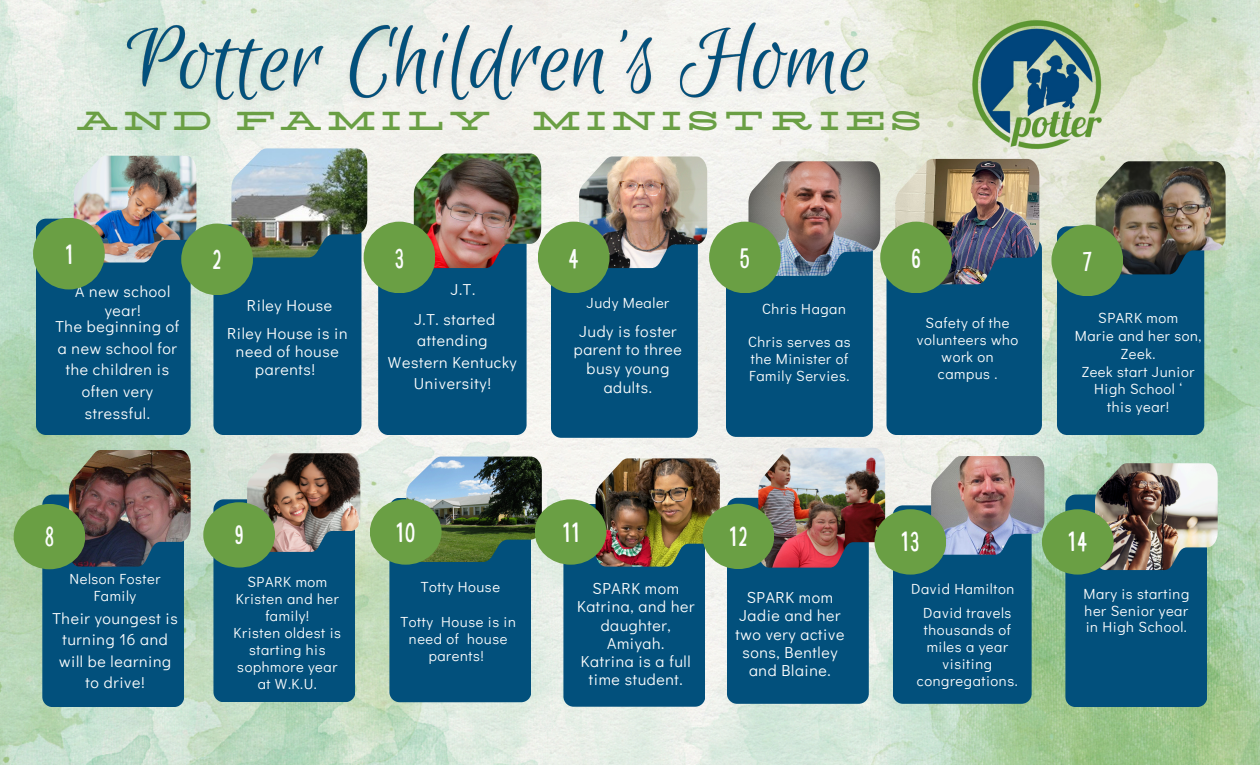
<style>
.page{position:relative;width:1260px;height:765px;background:#fff}
.page>*{position:absolute;margin:0;border:0;box-sizing:border-box;transform-origin:0 0}
.t1{font:37.25px "Silverfake";letter-spacing:.145em;color:#6a9f44}
.t2{font:condensed 27.62px "Bobby Jones";letter-spacing:.08em;color:#fff}
.t3{font:condensed 27.62px "Bobby Jones";color:#fcfdfd}
.t4{font:15.88px/21.5px "Didact Gothic";letter-spacing:.04em;color:#fcfdfd;text-align:center}
.t5{font:14.62px/16.9px "Didact Gothic";letter-spacing:.04em;color:#fcfdfd;text-align:center}
.t6{font:14.62px "Didact Gothic";letter-spacing:.04em;color:#fff}
</style>
<div class="page">
<img style="left:0;top:0;width:1260px;height:765px">
<div style="left:36px;top:219px;width:155px;height:216px;background:#02507c"></div>
<div style="left:213px;top:225px;width:148px;height:210px;background:#02507c"></div>
<div style="left:1057px;top:226px;width:147px;height:209px;background:#02507c"></div>
<div style="left:42px;top:495px;width:142px;height:212px;background:#02507c"></div>
<div style="left:726px;top:276px;width:147px;height:161px;background:#02507c"></div>
<div style="left:887px;top:238px;width:155px;height:197px;background:#02507c"></div>
<div style="left:378px;top:225px;width:149px;height:210px;background:#02507c"></div>
<img style="left:414px;top:153px;width:127px;height:115px">
<div style="left:551px;top:268px;width:147px;height:170px;background:#02507c"></div>
<div style="left:1065px;top:495px;width:142px;height:212px;background:#02507c"></div>
<div style="left:893px;top:505px;width:139px;height:199px;background:#02507c"></div>
<div style="left:727px;top:498px;width:142px;height:206px;background:#02507c"></div>
<div style="left:563px;top:504px;width:142px;height:203px;background:#02507c"></div>
<img style="left:69px;top:450px;width:122px;height:117px">
<div style="left:389px;top:498px;width:142px;height:204px;background:#02507c"></div>
<div style="left:213px;top:499px;width:142px;height:203px;background:#02507c"></div>
<img style="left:579px;top:156px;width:128px;height:112px">
<img style="left:1096px;top:161px;width:130px;height:113px">
<img style="left:895px;top:159px;width:144px;height:125px">
<img style="left:247px;top:453px;width:113px;height:99px">
<img style="left:758px;top:448px;width:127px;height:120px">
<img style="left:748px;top:161px;width:132px;height:115px">
<img style="left:406px;top:457px;width:136px;height:105px">
<img style="left:1095px;top:463px;width:123px;height:107px">
<img style="left:596px;top:458px;width:124px;height:109px">
<img style="left:74px;top:156px;width:122px;height:107px">
<img style="left:231px;top:148px;width:136px;height:109px">
<img style="left:952px;top:11px;width:171px;height:150px">
<div style="left:364px;top:222px;width:71px;height:71px;background:#6a9f44;border-radius:50%"></div>
<div style="left:538px;top:222px;width:71px;height:71px;background:#6a9f44;border-radius:50%"></div>
<div style="left:709px;top:222px;width:72px;height:71px;background:#6a9f44;border-radius:50%"></div>
<div style="left:880px;top:222px;width:72px;height:71px;background:#6a9f44;border-radius:50%"></div>
<div style="left:1051px;top:225px;width:72px;height:71px;background:#6a9f44;border-radius:50%"></div>
<div style="left:14px;top:504px;width:71px;height:65px;background:#6a9f44;border-radius:50%"></div>
<div style="left:203px;top:502px;width:72px;height:66px;background:#6a9f44;border-radius:50%"></div>
<div style="left:370px;top:499px;width:72px;height:66px;background:#6a9f44;border-radius:50%"></div>
<img style="left:931px;top:456px;width:113px;height:99px">
<div style="left:535px;top:499px;width:71px;height:66px;background:#6a9f44;border-radius:50%"></div>
<div style="left:703px;top:504px;width:71px;height:65px;background:#6a9f44;border-radius:50%"></div>
<div style="left:875px;top:509px;width:71px;height:66px;background:#6a9f44;border-radius:50%"></div>
<div style="left:1042px;top:509px;width:72px;height:66px;background:#6a9f44;border-radius:50%"></div>
<div style="left:33px;top:218px;width:72px;height:71px;background:#6a9f44;border-radius:50%"></div>
<div style="left:181px;top:224px;width:72px;height:71px;background:#6a9f44;border-radius:50%"></div>
<img style="left:115px;top:6px;width:765px;height:118px">
<p class="t1" style="left:77px;top:102px;width:846px">and Family Ministries</p>
<p class="t3" style="left:66px;top:236px;width:8px">1</p>
<p class="t3" style="left:213px;top:242px;width:10px">2</p>
<p class="t4" style="left:75px;top:281px;width:97px">A new school</p>
<p class="t4" style="left:105px;top:299px;width:37px">year!</p>
<p class="t4" style="left:56px;top:315px;width:125px">The beginning of a new school for the children is often very</p>
<p class="t4" style="left:85px;top:402px;width:67px">stressful.</p>
<p class="t4" style="left:247px;top:294px;width:87px">Riley House</p>
<p class="t4" style="left:227px;top:323px;width:122px;line-height:18.2px">Riley House is in need of house parents!</p>
<p class="t3" style="left:395px;top:240px;width:11px">3</p>
<p class="t3" style="left:569px;top:240px;width:12px">4</p>
<p class="t3" style="left:740px;top:240px;width:12px">5</p>
<p class="t3" style="left:911px;top:240px;width:11px">6</p>
<p class="t3" style="left:1082px;top:243px;width:11px">7</p>
<p class="t4" style="left:451px;top:278px;width:26px">J.T.</p>
<p class="t4" style="left:388px;top:308px;width:130px">J.T. started attending<br>Western Kentucky<br>University!</p>
<p class="t5" style="left:587px;top:294px;width:84px">Judy Mealer</p>
<p class="t5" style="left:762px;top:300px;width:85px">Chris Hagan</p>
<p class="t4" style="left:574px;top:321px;width:110px;line-height:18.8px">Judy is foster parent to three busy young adults.</p>
<p class="t5" style="left:748px;top:333px;width:104px;text-align:left">Chris serves as the Minister of</p>
<p class="t5" style="left:749px;top:367px;width:102px">Family Servies.</p>
<p class="t5" style="left:917px;top:314px;width:103px">Safety of the volunteers who work on</p>
<p class="t5" style="left:938px;top:365px;width:61px">campus .</p>
<p class="t5" style="left:1098px;top:309px;width:81px">SPARK mom</p>
<p class="t5" style="left:1075px;top:326px;width:128px;line-height:17.8px">Marie and her son,<br>Zeek.</p>
<p class="t5" style="left:1082px;top:362px;width:114px">Zeek start Junior</p>
<p class="t5" style="left:1094px;top:380px;width:89px">High School ‘</p>
<p class="t5" style="left:1107px;top:398px;width:63px">this year!</p>
<p class="t3" style="left:45px;top:519px;width:11px">8</p>
<p class="t3" style="left:235px;top:517px;width:10px">9</p>
<p class="t2" style="left:396px;top:514px;width:20px">10</p>
<p class="t2" style="left:563px;top:514px;width:17px">11</p>
<p class="t2" style="left:729px;top:518px;width:19px">12</p>
<p class="t2" style="left:901px;top:524px;width:20px">13</p>
<p class="t2" style="left:1068px;top:524px;width:21px">14</p>
<p class="t5" style="left:69px;top:570px;width:92px">Nelson Foster</p>
<p class="t5" style="left:94px;top:587px;width:44px">Family</p>
<p class="t4" style="left:53px;top:607px;width:127px">Their youngest is turning 16 and will be learning to drive!</p>
<p class="t5" style="left:247px;top:573px;width:81px">SPARK mom</p>
<p class="t5" style="left:236px;top:590px;width:104px">Kristen and her family!</p>
<p class="t5" style="left:234px;top:624px;width:109px">Kristen oldest is starting his sophmore year</p>
<p class="t5" style="left:258px;top:674px;width:61px">at W.K.U.</p>
<p class="t6" style="left:421px;top:577px;width:81px">Totty House</p>
<p class="t5" style="left:400px;top:613px;width:117px">Totty House is in need of house parents!</p>
<p class="t4" style="left:593px;top:577px;width:88px">SPARK mom</p>
<p class="t4" style="left:577px;top:597px;width:119px;line-height:18.2px">Katrina, and her daughter,<br>Amiyah.</p>
<p class="t4" style="left:581px;top:652px;width:111px;line-height:18.2px">Katrina is a full time student.</p>
<p class="t4" style="left:747px;top:586px;width:88px">SPARK mom</p>
<p class="t4" style="left:735px;top:606px;width:110px;line-height:18.2px">Jadie and her two very active sons, Bentley and Blaine.</p>
<p class="t5" style="left:911px;top:579px;width:105px">David Hamilton</p>
<p class="t5" style="left:917px;top:604px;width:102px">David travels thousands of miles a year visiting congregations.</p>
<p class="t5" style="left:1083px;top:585px;width:107px;text-align:justify">Mary is starting her Senior year in High School.</p>
</div>
